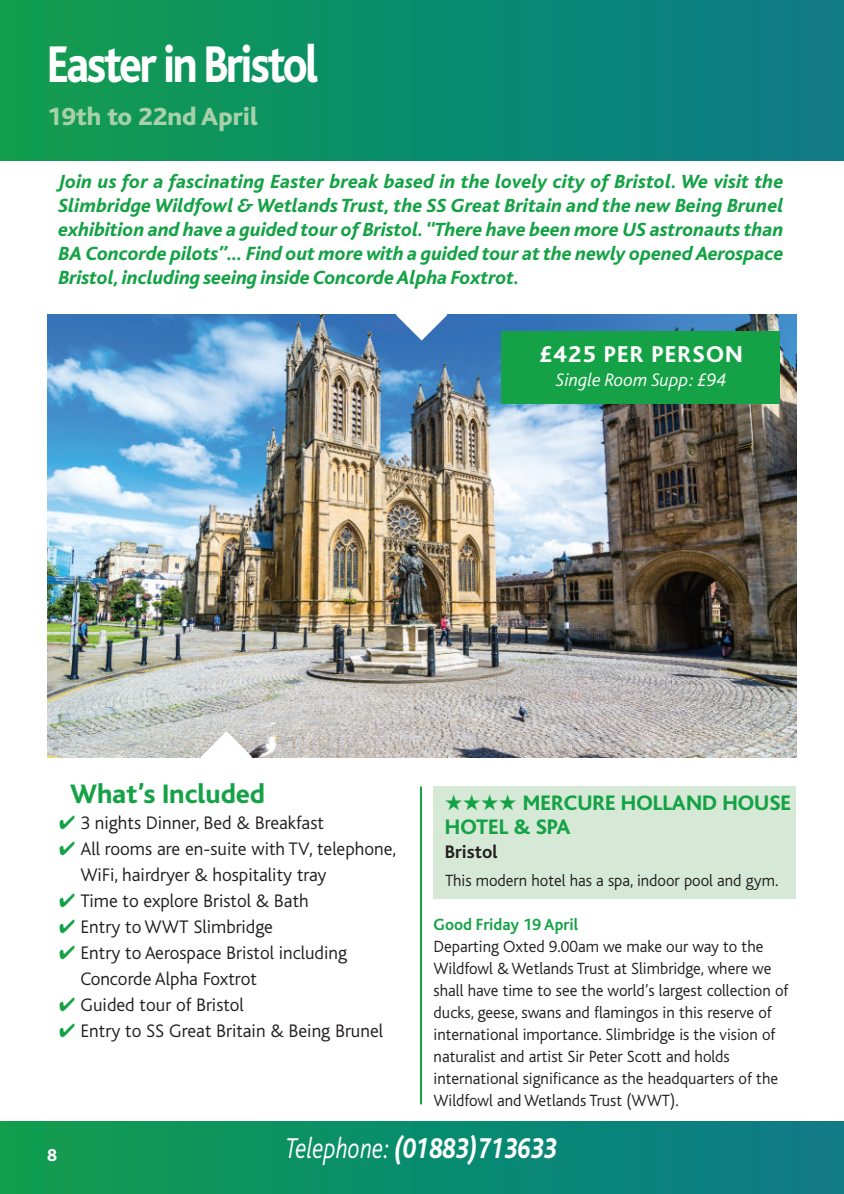
<style>
.page{position:relative;width:844px;height:1194px;background:#fff}
.page>*{position:absolute;margin:0;border:0;box-sizing:border-box;transform-origin:0 0}
.t1{font:800 54px "Bliss";letter-spacing:-.05em;color:#fff;scale:.84 1}
.t2{font:italic 800 30px "Bliss";color:#fff;scale:.8 1}
.t3{font:800 28px "Bliss";color:#15a246}
.t4{font:800 26px "Bliss";color:#a8d1a9}
.t5{font:800 24px "Bliss";letter-spacing:.05em;color:#fff}
.t6{font:800 22px/24.4px "Bliss";color:#15a246}
.t7{font:italic 800 20px/24px "Bliss";color:#15a246;text-align:justify}
.t8{font:300 19px/26px "Bliss";color:#231f20}
.t9{font:italic 300 19px "Bliss";color:#fff}
.t10{font:700 19px "Bliss";color:#231f20}
.t11{font:800 18px "Bliss";color:#fff}
.t12{font:300 17px/22px "Bliss";color:#231f20}
.t13{font:700 17px "Bliss";color:#15a246}
.s1{color:#15a246}
.s2{font-weight:300}
</style>
<div class="page">
<div style="left:433px;top:786px;width:362px;height:113px;background:#d6e9d6"></div>
<img style="left:47px;top:315px;width:748px;height:442px">
<div style="left:0;top:0;width:843px;height:160px;background:linear-gradient(to right,#0f9e4e,#0a7a8a)"></div>
<svg style="left:395px;top:314px;width:52px;height:27px"></svg>
<svg style="left:200px;top:731px;width:52px;height:27px"></svg>
<hr style="left:420px;top:786px;width:2px;height:318px;background:#15a246">
<div style="left:501px;top:332px;width:278px;height:72px;background:#15a246"></div>
<div style="left:0;top:1121px;width:843px;height:73px;background:linear-gradient(to right,#0f9e4e,#0a7a8a)"></div>
<h1 class="t1" style="left:47px;top:46px;width:324px">Easter in Bristol</h1>
<h3 class="t4" style="left:47px;top:108px;width:212px">19th to 22nd April</h3>
<p class="t7" style="left:58px;top:172px;width:726px">Join us for a fascinating Easter break based in the lovely city of Bristol. We visit the Slimbridge Wildfowl &amp; Wetlands Trust, the SS Great Britain and the new Being Brunel exhibition and have a guided tour of Bristol. “There have been more US astronauts than BA Concorde pilots”… Find out more with a guided tour at the newly openedAerospace Bristol,including seeing inside ConcordeAlpha Foxtrot.</p>
<h3 class="t5" style="left:539px;top:346px;width:205px">£425 PER PERSON</h3>
<p class="t9" style="left:555px;top:373px;width:171px">Single Room Supp: £94</p>
<h3 class="t3" style="left:70px;top:785px;width:196px">What’s Included</h3>
<p class="t8" style="left:59px;top:812px;width:266px"><span class="s1">✔</span> 3 nights Dinner, Bed &amp; Breakfast</p>
<p class="t8" style="left:80px;top:838px;width:317px;text-indent:-21px"><span class="s1">✔</span> All rooms are en-suite with TV, telephone,<br>WiFi, hairdryer &amp; hospitality tray</p>
<p class="t8" style="left:59px;top:890px;width:251px"><span class="s1">✔</span> Time to explore Bristol &amp; Bath</p>
<p class="t8" style="left:59px;top:916px;width:215px"><span class="s1">✔</span> Entry to WWT Slimbridge</p>
<p class="t8" style="left:80px;top:942px;width:268px;text-indent:-21px"><span class="s1">✔</span> Entry to Aerospace Bristol including<br>Concorde Alpha Foxtrot</p>
<p class="t8" style="left:59px;top:994px;width:186px"><span class="s1">✔</span> Guided tour of Bristol</p>
<p class="t8" style="left:59px;top:1020px;width:325px"><span class="s1">✔</span> Entry to SS Great Britain &amp; Being Brunel</p>
<p class="t6" style="left:444px;top:793px;width:347px">★★★★ MERCURE HOLLAND HOUSE<br>HOTEL &amp; SPA</p>
<p class="t10" style="left:445px;top:846px;width:54px">Bristol</p>
<p class="t12" style="left:445px;top:871px;width:335px">This modern hotel has a spa, indoor pool and gym.</p>
<p class="t13" style="left:433px;top:919px;width:146px">Good Friday 19 April</p>
<p class="t12" style="left:433px;top:937px;width:356px">Departing Oxted 9.00am we make our way to the Wildfowl &amp; Wetlands Trust at Slimbridge, where we shall have time to see the world’s largest collection of ducks, geese, swans and flamingos in this reserve of international importance. Slimbridge is the vision of naturalist and artist Sir Peter Scott and holds international significance as the headquarters of the Wildfowl and Wetlands Trust (WWT).</p>
<p class="t11" style="left:47px;top:1150px;width:11px">8</p>
<h2 class="t2" style="left:286px;top:1138px;width:340px"><span class="s2">Telephone:</span> (01883)713633</h2>
</div>
